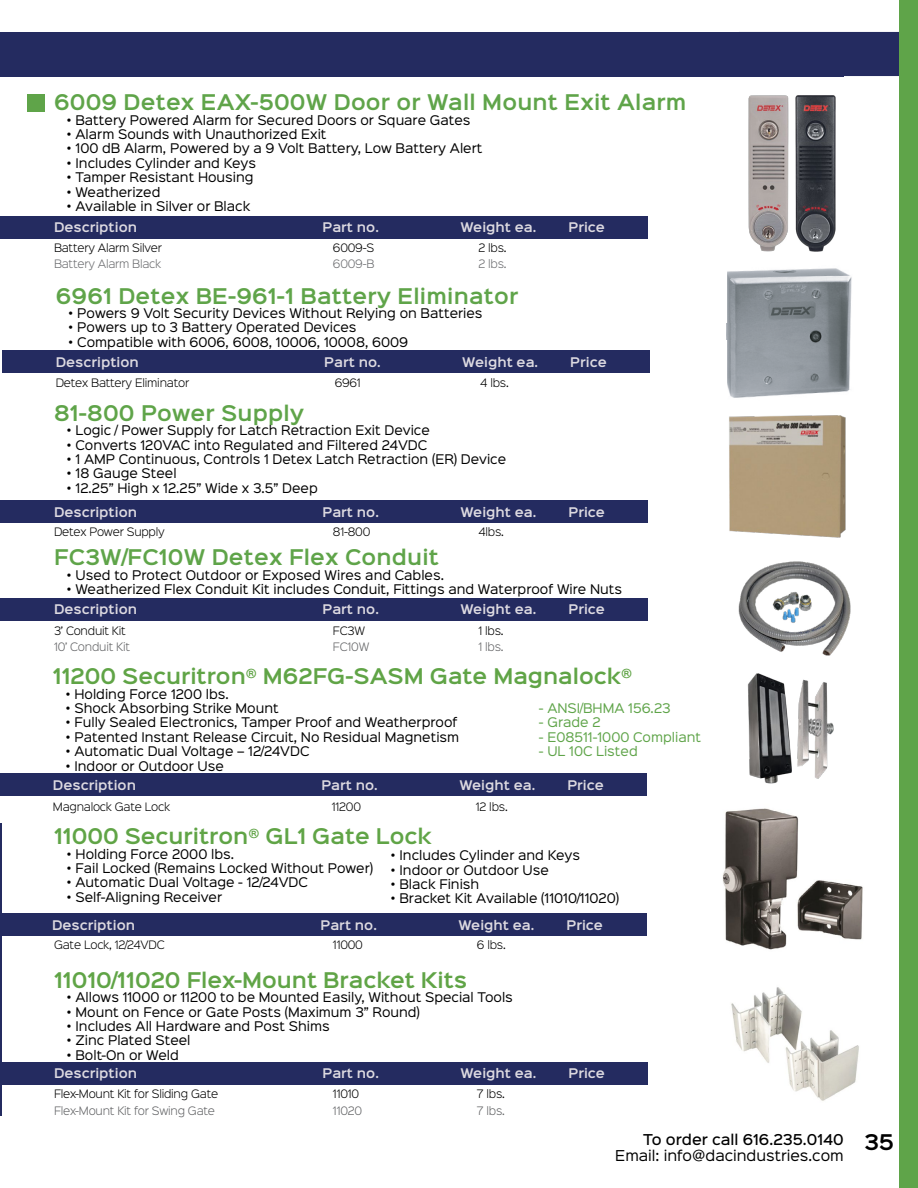
<style>
.page{position:relative;width:918px;height:1188px;background:#fff}
.page>*{position:absolute;margin:0;border:0;box-sizing:border-box;transform-origin:0 0}
.t1{font:600 19.5px "Sinkin Sans 600";letter-spacing:.01em;color:#5fa449}
.t2{font:600 19.5px "Sinkin Sans 600";color:#60a446}
.t3{font:13.5px "Sinkin Sans 400";color:#000}
.t4{font:500 13.5px "Sinkin Sans 500";color:#000}
.t5{font:12px "Sinkin Sans 400";color:#000}
.t6{font:600 12px "Sinkin Sans 600";color:#dddae1}
.t7{font:12px "Sinkin Sans 400";color:#5fa449}
.t8{font:300 10.5px "Sinkin Sans 300";letter-spacing:-.02em;color:#000}
.t9{font:300 10.5px "Sinkin Sans 300";letter-spacing:-.02em;color:#636466}
.t10{font:300 10.5px "Sinkin Sans 300";letter-spacing:-.02em;color:#6d6e71}
.s1{font-family:"Sinkin Sans 600";font-weight:600;font-size:19.5px}
</style>
<div class="page">
<div style="left:844px;top:32px;width:55px;height:44px;background:#242b60"></div>
<div style="left:899px;top:0;width:19px;height:1188px;background:#5fa449"></div>
<hr style="left:0;top:824px;width:2px;height:292px;background:#242b60">
<img style="left:722px;top:808px;width:141px;height:142px">
<img style="left:727px;top:268px;width:125px;height:130px">
<img style="left:727px;top:323px;width:24px;height:16px">
<img style="left:738px;top:571px;width:113px;height:85px">
<div style="left:27px;top:94px;width:18px;height:18px;background:#5fa449"></div>
<img style="left:747px;top:673px;width:87px;height:111px">
<img style="left:748px;top:95px;width:88px;height:157px">
<div style="left:0;top:32px;width:844px;height:44px;background:#242b60"></div>
<div style="left:0;top:216px;width:648px;height:23px;background:#242b60"></div>
<div style="left:2px;top:351px;width:648px;height:22px;background:#242b60"></div>
<div style="left:0;top:500px;width:648px;height:23px;background:#242b60"></div>
<div style="left:0;top:598px;width:648px;height:23px;background:#242b60"></div>
<div style="left:0;top:774px;width:647px;height:22px;background:#242b60"></div>
<div style="left:0;top:913px;width:646px;height:23px;background:#242b60"></div>
<div style="left:0;top:1062px;width:648px;height:23px;background:#242b60"></div>
<img style="left:729px;top:415px;width:117px;height:156px">
<img style="left:731px;top:987px;width:128px;height:114px">
<p class="t1" style="left:54px;top:85px;width:634px">6009 Detex EAX-500W Door or Wall Mount Exit Alarm</p>
<p class="t5" style="left:68px;top:110px;width:405px">• Battery Powered Alarm for Secured Doors or Square Gates</p>
<p class="t5" style="left:68px;top:124px;width:261px">• Alarm Sounds with Unauthorized Exit</p>
<p class="t5" style="left:68px;top:139px;width:416px">• 100 dB Alarm, Powered by a 9 Volt Battery, Low Battery Alert</p>
<p class="t5" style="left:68px;top:153px;width:190px">• Includes Cylinder and Keys</p>
<p class="t5" style="left:68px;top:167px;width:188px">• Tamper Resistant Housing</p>
<p class="t5" style="left:68px;top:182px;width:95px">• Weatherized</p>
<p class="t5" style="left:68px;top:196px;width:184px">• Available in Silver or Black</p>
<p class="t8" style="left:54px;top:239px;width:110px">Battery Alarm Silver</p>
<p class="t8" style="left:333px;top:239px;width:43px">6009-S</p>
<p class="t8" style="left:478px;top:239px;width:30px">2 lbs.</p>
<p class="t10" style="left:54px;top:255px;width:109px">Battery Alarm Black</p>
<p class="t10" style="left:333px;top:255px;width:43px">6009-B</p>
<p class="t10" style="left:478px;top:255px;width:30px">2 lbs.</p>
<p class="t6" style="left:54px;top:217px;width:85px">Description</p>
<p class="t6" style="left:322px;top:217px;width:58px">Part no.</p>
<p class="t6" style="left:460px;top:217px;width:77px">Weight ea.</p>
<p class="t6" style="left:568px;top:217px;width:38px">Price</p>
<p class="t1" style="left:56px;top:279px;width:464px">6961 Detex BE-961-1 Battery Eliminator</p>
<p class="t5" style="left:69px;top:303px;width:415px">• Powers 9 Volt Security Devices Without Relying on Batteries</p>
<p class="t5" style="left:69px;top:317px;width:289px">• Powers up to 3 Battery Operated Devices</p>
<p class="t5" style="left:69px;top:332px;width:340px">• Compatible with 6006, 6008, 10006, 10008, 6009</p>
<p class="t8" style="left:56px;top:374px;width:135px">Detex Battery Eliminator</p>
<p class="t8" style="left:335px;top:374px;width:28px">6961</p>
<p class="t8" style="left:480px;top:374px;width:30px">4 lbs.</p>
<p class="t6" style="left:56px;top:352px;width:85px">Description</p>
<p class="t6" style="left:324px;top:352px;width:58px">Part no.</p>
<p class="t6" style="left:462px;top:352px;width:77px">Weight ea.</p>
<p class="t6" style="left:570px;top:352px;width:38px">Price</p>
<p class="t1" style="left:54px;top:396px;width:252px">81-800 Power Supply</p>
<p class="t5" style="left:68px;top:420px;width:364px">• Logic / Power Supply for Latch Retraction Exit Device</p>
<p class="t5" style="left:68px;top:435px;width:361px">• Converts 120VAC into Regulated and Filtered 24VDC</p>
<p class="t5" style="left:68px;top:449px;width:440px">• 1 AMP Continuous, Controls 1 Detex Latch Retraction (ER) Device</p>
<p class="t5" style="left:68px;top:463px;width:111px">• 18 Gauge Steel</p>
<p class="t5" style="left:68px;top:478px;width:252px">• 12.25” High x 12.25” Wide x 3.5” Deep</p>
<p class="t8" style="left:54px;top:523px;width:112px">Detex Power Supply</p>
<p class="t8" style="left:333px;top:523px;width:39px">81-800</p>
<p class="t8" style="left:478px;top:523px;width:27px">4lbs.</p>
<p class="t6" style="left:54px;top:501px;width:85px">Description</p>
<p class="t6" style="left:322px;top:501px;width:58px">Part no.</p>
<p class="t6" style="left:460px;top:501px;width:77px">Weight ea.</p>
<p class="t6" style="left:568px;top:501px;width:38px">Price</p>
<p class="t1" style="left:54px;top:540px;width:387px">FC3W/FC10W Detex Flex Conduit</p>
<p class="t5" style="left:68px;top:565px;width:378px">• Used to Protect Outdoor or Exposed Wires and Cables.</p>
<p class="t5" style="left:68px;top:579px;width:556px">• Weatherized Flex Conduit Kit includes Conduit, Fittings and Waterproof Wire Nuts</p>
<p class="t8" style="left:54px;top:622px;width:73px">3’ Conduit Kit</p>
<p class="t8" style="left:333px;top:622px;width:34px">FC3W</p>
<p class="t8" style="left:478px;top:622px;width:27px">1 lbs.</p>
<p class="t9" style="left:54px;top:638px;width:78px">10’ Conduit Kit</p>
<p class="t9" style="left:333px;top:638px;width:38px">FC10W</p>
<p class="t9" style="left:478px;top:638px;width:27px">1 lbs.</p>
<p class="t6" style="left:54px;top:599px;width:85px">Description</p>
<p class="t6" style="left:322px;top:599px;width:58px">Part no.</p>
<p class="t6" style="left:460px;top:599px;width:77px">Weight ea.</p>
<p class="t6" style="left:568px;top:599px;width:38px">Price</p>
<p class="t2" style="left:53px;top:659px;width:581px">11200 Securitron<sup>®</sup> M62FG-SASM Gate Magnalock<sup>®</sup></p>
<p class="t5" style="left:66px;top:684px;width:164px">• Holding Force 1200 lbs.</p>
<p class="t5" style="left:66px;top:698px;width:214px">• Shock Absorbing Strike Mount</p>
<p class="t7" style="left:539px;top:698px;width:133px">- ANSI/BHMA 156.23</p>
<p class="t5" style="left:66px;top:712px;width:393px">• Fully Sealed Electronics, Tamper Proof and Weatherproof</p>
<p class="t7" style="left:539px;top:712px;width:63px">- Grade 2</p>
<p class="t5" style="left:66px;top:727px;width:394px">• Patented Instant Release Circuit, No Residual Magnetism</p>
<p class="t7" style="left:539px;top:727px;width:164px">- E08511-1000 Compliant</p>
<p class="t5" style="left:66px;top:741px;width:245px">• Automatic Dual Voltage – 12/24VDC</p>
<p class="t7" style="left:539px;top:741px;width:100px">- UL 10C Listed</p>
<p class="t5" style="left:66px;top:756px;width:159px">• Indoor or Outdoor Use</p>
<p class="t6" style="left:53px;top:775px;width:85px">Description</p>
<p class="t6" style="left:321px;top:775px;width:58px">Part no.</p>
<p class="t6" style="left:459px;top:775px;width:77px">Weight ea.</p>
<p class="t6" style="left:567px;top:775px;width:38px">Price</p>
<p class="t8" style="left:53px;top:798px;width:119px">Magnalock Gate Lock</p>
<p class="t8" style="left:332px;top:798px;width:31px">11200</p>
<p class="t8" style="left:476px;top:798px;width:33px">12 lbs.</p>
<p class="t2" style="left:54px;top:819px;width:379px">11000 Securitron<sup>®</sup> GL1 Gate Lock</p>
<p class="t5" style="left:68px;top:844px;width:168px">• Holding Force 2000 lbs.</p>
<p class="t5" style="left:68px;top:858px;width:307px">• Fail Locked (Remains Locked Without Power)</p>
<p class="t5" style="left:68px;top:872px;width:242px">• Automatic Dual Voltage - 12/24VDC</p>
<p class="t5" style="left:68px;top:887px;width:156px">• Self-Aligning Receiver</p>
<p class="t8" style="left:54px;top:936px;width:112px">Gate Lock, 12/24VDC</p>
<p class="t8" style="left:333px;top:936px;width:31px">11000</p>
<p class="t8" style="left:477px;top:936px;width:30px">6 lbs.</p>
<p class="t2" style="left:54px;top:963px;width:415px">11010/11020 Flex-Mount Bracket Kits</p>
<p class="t5" style="left:68px;top:987px;width:447px">• Allows 11000 or 11200 to be Mounted Easily, Without Special Tools</p>
<p class="t5" style="left:68px;top:1002px;width:354px">• Mount on Fence or Gate Posts (Maximum 3” Round)</p>
<p class="t5" style="left:68px;top:1016px;width:264px">• Includes All Hardware and Post Shims</p>
<p class="t5" style="left:68px;top:1030px;width:125px">• Zinc Plated Steel</p>
<p class="t5" style="left:68px;top:1045px;width:113px">• Bolt-On or Weld</p>
<p class="t8" style="left:54px;top:1085px;width:166px">Flex-Mount Kit for Sliding Gate</p>
<p class="t8" style="left:333px;top:1085px;width:28px">11010</p>
<p class="t8" style="left:477px;top:1085px;width:30px">7 lbs.</p>
<p class="t9" style="left:54px;top:1102px;width:163px">Flex-Mount Kit for Swing Gate</p>
<p class="t9" style="left:333px;top:1102px;width:31px">11020</p>
<p class="t9" style="left:477px;top:1102px;width:30px">7 lbs.</p>
<p class="t5" style="left:392px;top:845px;width:190px">• Includes Cylinder and Keys</p>
<p class="t5" style="left:392px;top:860px;width:159px">• Indoor or Outdoor Use</p>
<p class="t5" style="left:392px;top:874px;width:89px">• Black Finish</p>
<p class="t5" style="left:392px;top:888px;width:229px">• Bracket Kit Available (11010/11020)</p>
<p class="t6" style="left:52px;top:914px;width:85px">Description</p>
<p class="t6" style="left:321px;top:914px;width:58px">Part no.</p>
<p class="t6" style="left:459px;top:914px;width:77px">Weight ea.</p>
<p class="t6" style="left:567px;top:914px;width:38px">Price</p>
<p class="t6" style="left:54px;top:1063px;width:85px">Description</p>
<p class="t6" style="left:322px;top:1063px;width:58px">Part no.</p>
<p class="t6" style="left:460px;top:1063px;width:77px">Weight ea.</p>
<p class="t6" style="left:568px;top:1063px;width:38px">Price</p>
<p class="t4" style="left:643px;top:1128px;width:252px">To order call 616.235.0140 <span class="s1">35</span></p>
<p class="t3" style="left:615px;top:1144px;width:230px">Email: info@dacindustries.com</p>
</div>
